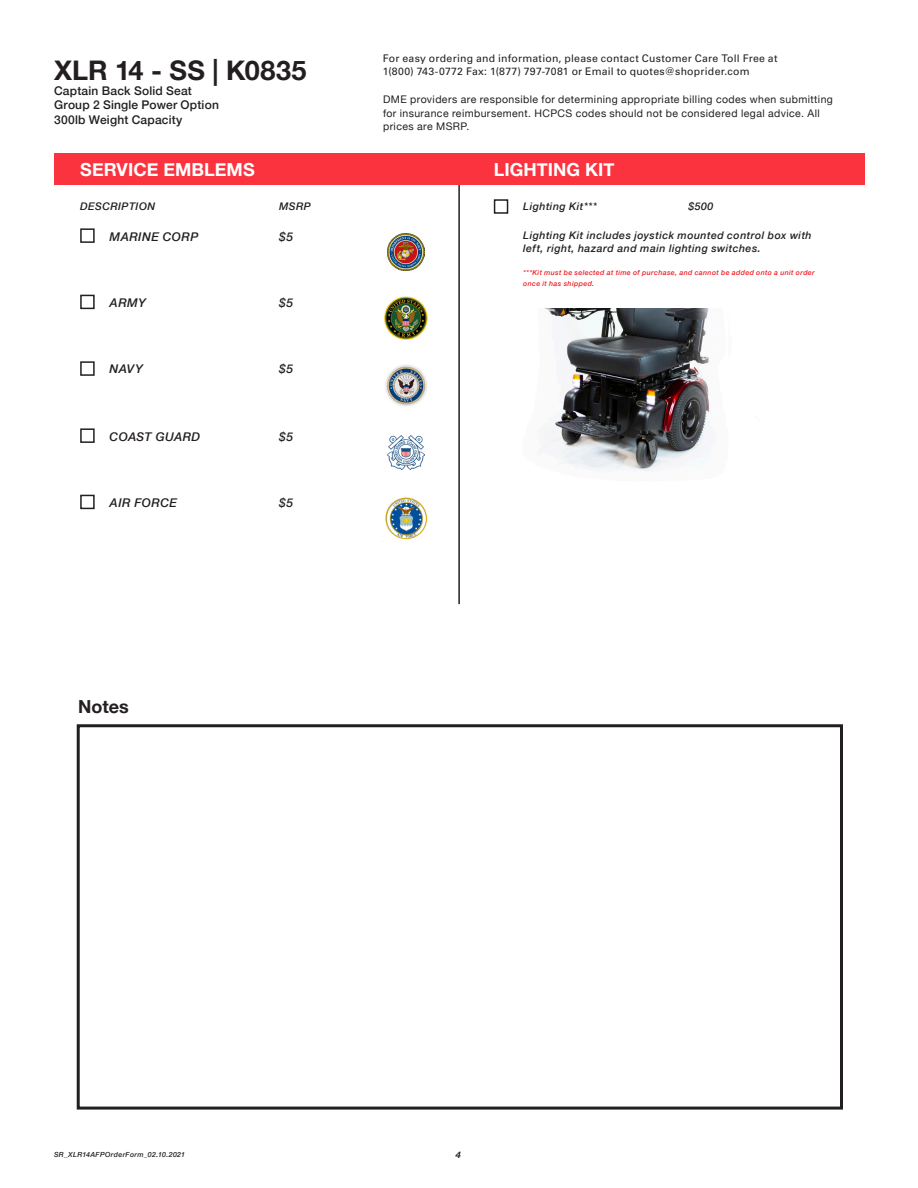
<style>
.page{position:relative;width:918px;height:1188px;background:#fff}
.page>*{position:absolute;margin:0;border:0;box-sizing:border-box;transform-origin:0 0}
.t1{font:700 27px "Helvetica Neue";letter-spacing:.01em;color:#231f20}
.t2{font:700 18px "Helvetica Neue";color:#fff}
.t3{font:700 18px "Helvetica Neue";color:#231f20}
.t4{font:500 12px "Helvetica Neue";letter-spacing:.015em;color:#231f20}
.t5{font:italic 500 12px "Helvetica Neue";letter-spacing:.035em;color:#231f20}
.t6{font:10.5px/13.5px "Helvetica Neue";letter-spacing:.04em;color:#231f20}
.t7{font:10.5px "Univers LT Std";letter-spacing:.02em;color:#231f20}
.t8{font:italic 500 10.5px/12.6px "Helvetica Neue";letter-spacing:.045em;color:#231f20}
.t9{font:italic 700 9px "Helvetica Neue";color:#231f20}
.t10{font:italic 500 7.05px/10.5px "Helvetica Neue";letter-spacing:.055em;color:#ee1d23}
.t11{font:italic 500 7.05px "Helvetica Neue";letter-spacing:.05em;color:#231f20}
</style>
<div class="page">
<hr style="left:458px;top:165px;width:2px;height:439px;background:#231f20">
<div style="left:54px;top:153px;width:810px;height:32px;background:#fb333e"></div>
<div style="left:80px;top:228px;width:15px;height:15px;border:2px solid #231f20"></div>
<div style="left:80px;top:295px;width:15px;height:14px;border:2px solid #231f20"></div>
<div style="left:80px;top:361px;width:15px;height:15px;border:2px solid #231f20"></div>
<div style="left:80px;top:428px;width:15px;height:15px;border:2px solid #231f20"></div>
<div style="left:80px;top:495px;width:15px;height:14px;border:2px solid #231f20"></div>
<img style="left:388px;top:233px;width:37px;height:38px">
<img style="left:384px;top:296px;width:44px;height:44px">
<img style="left:385px;top:365px;width:42px;height:42px">
<img style="left:388px;top:435px;width:37px;height:34px">
<img style="left:385px;top:497px;width:43px;height:43px">
<div style="left:77px;top:724px;width:766px;height:386px;border:3px solid #231f20"></div>
<div style="left:494px;top:199px;width:14px;height:15px;border:2px solid #231f20"></div>
<img style="left:537px;top:309px;width:180px;height:163px">
<p class="t7" style="left:383px;top:52px;width:396px">For easy ordering and information, please contact Customer Care Toll Free at</p>
<p class="t1" style="left:54px;top:50px;width:254px">XLR 14 - SS | K0835</p>
<p class="t7" style="left:383px;top:65px;width:368px">1(800) 743-0772 Fax: 1(877) 797-7081 or Email to quotes@shoprider.com</p>
<p class="t4" style="left:54px;top:81px;width:139px">Captain Back Solid Seat</p>
<p class="t4" style="left:54px;top:95px;width:166px">Group 2 Single Power Option</p>
<p class="t4" style="left:54px;top:110px;width:130px">300lb Weight Capacity</p>
<p class="t6" style="left:383px;top:94px;width:451px">DME providers are responsible for determining appropriate billing codes when submitting for insurance reimbursement. HCPCS codes should not be considered legal advice. All prices are MSRP.</p>
<p class="t2" style="left:80px;top:156px;width:176px">SERVICE EMBLEMS</p>
<p class="t8" style="left:80px;top:199px;width:76px">DESCRIPTION</p>
<p class="t8" style="left:279px;top:199px;width:33px">MSRP</p>
<p class="t5" style="left:110px;top:226px;width:90px">MARINE CORP</p>
<p class="t5" style="left:279px;top:226px;width:15px">$5</p>
<p class="t5" style="left:110px;top:292px;width:38px">ARMY</p>
<p class="t5" style="left:279px;top:292px;width:15px">$5</p>
<p class="t5" style="left:110px;top:359px;width:35px">NAVY</p>
<p class="t5" style="left:279px;top:359px;width:15px">$5</p>
<p class="t5" style="left:110px;top:426px;width:92px">COAST GUARD</p>
<p class="t5" style="left:279px;top:426px;width:15px">$5</p>
<p class="t5" style="left:110px;top:492px;width:69px">AIR FORCE</p>
<p class="t5" style="left:279px;top:492px;width:15px">$5</p>
<p class="t3" style="left:78px;top:693px;width:52px">Notes</p>
<p class="t2" style="left:494px;top:156px;width:122px">LIGHTING KIT</p>
<p class="t8" style="left:688px;top:199px;width:27px">$500</p>
<p class="t8" style="left:523px;top:199px;width:75px">Lighting Kit***</p>
<p class="t8" style="left:523px;top:228px;width:290px">Lighting Kit includes joystick mounted control box with left, right, hazard and main lighting switches.</p>
<p class="t10" style="left:523px;top:267px;width:293px">***Kit must be selected at time of purchase, and cannot be added onto a unit order once it has shipped.</p>
<p class="t11" style="left:54px;top:1148px;width:133px">SR_XLR14AFPOrderForm_02.10.2021</p>
<p class="t9" style="left:456px;top:1148px;width:7px">4</p>
</div>
